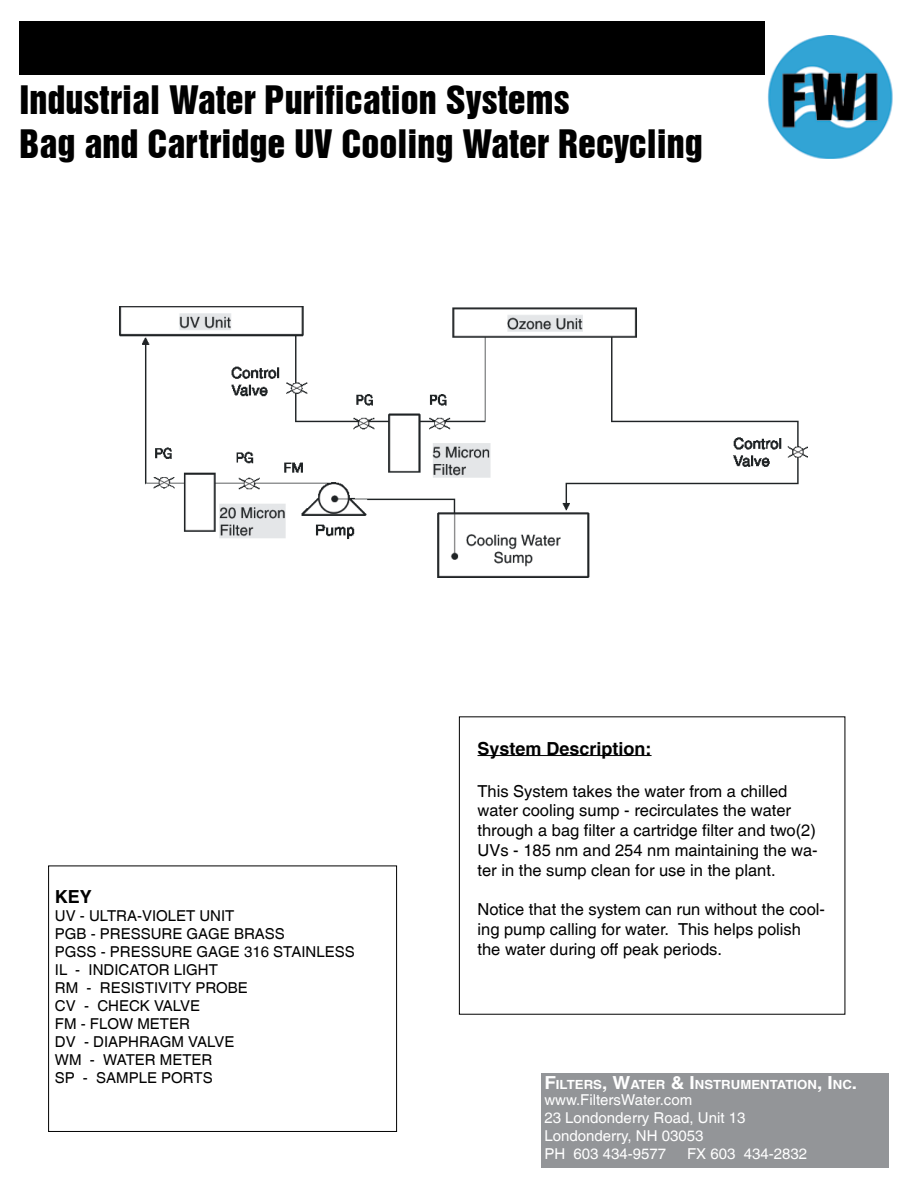
<style>
.page{position:relative;width:918px;height:1188px;background:#fff}
.page>*{position:absolute;margin:0;border:0;box-sizing:border-box;transform-origin:0 0}
.t1{font:36px/43.2px "Sans Inserat";color:#000}
.t2{font:18px "Sans BOLD";color:#000}
.t3{font:16.5px/19.8px "Sans";color:#000}
.t4{font:15px/18px "Sans";color:#000}
.t5{font:15px/18px "Sans";color:#fff}
.t6{font:12.6px "Sans BOLD";color:#fff;scale:1.05 1}
.s1{font-size:18px}
</style>
<div class="page">
<img style="left:767px;top:35px;width:126px;height:124px">
<div style="left:19px;top:21px;width:746px;height:54px;background:#000"></div>
<div style="left:541px;top:1073px;width:348px;height:95px;background:#939598"></div>
<hr style="left:478px;top:755px;width:174px;height:1px;background:#000">
<div style="left:48px;top:866px;width:349px;height:266px;border:1px solid #000"></div>
<img style="left:120px;top:306px;width:687px;height:272px">
<h1 class="t1" style="left:19px;top:78px;width:685px">Industrial Water Purification Systems<br>Bag and Cartridge UV Cooling Water Recycling</h1>
<p class="t2" style="left:55px;top:885px;width:39px">KEY</p>
<p class="t4" style="left:55px;top:906px;width:301px">UV - ULTRA-VIOLET UNIT<br>PGB - PRESSURE GAGE BRASS<br>PGSS - PRESSURE GAGE 316 STAINLESS<br>IL - INDICATOR LIGHT<br>RM - RESISTIVITY PROBE<br>CV - CHECK VALVE<br>FM - FLOW METER<br>DV - DIAPHRAGM VALVE<br>WM - WATER METER<br>SP - SAMPLE PORTS</p>
<p class="t2" style="left:478px;top:738px;width:176px">System Description:</p>
<p class="t3" style="left:478px;top:781px;width:342px">This System takes the water from a chilled water cooling sump - recirculates the water through a bag filter a cartridge filter and two(2)<br>UVs - 185 nm and 254 nm maintaining the wa&shy;ter in the sump clean for use in the plant.</p>
<p class="t3" style="left:478px;top:900px;width:349px">Notice that the system can run without the cool&shy;ing pump calling for water. This helps polish the water during off peak periods.</p>
<p class="t6" style="left:544px;top:1077px;width:299px"><span class="s1">F</span>ILTERS<span class="s1">, W</span>ATER <span class="s1">&amp; I</span> NSTRUMENTATION<span class="s1">, I</span> NC<span class="s1">.</span></p>
<p class="t5" style="left:544px;top:1090px;width:202px">www.FiltersWater.com<br>23 Londonderry Road, Unit 13<br>Londonderry, NH 03053<br>PH 603 434-9577</p>
<p class="t5" style="left:687px;top:1144px;width:122px">FX 603 434-2832</p>
</div>
